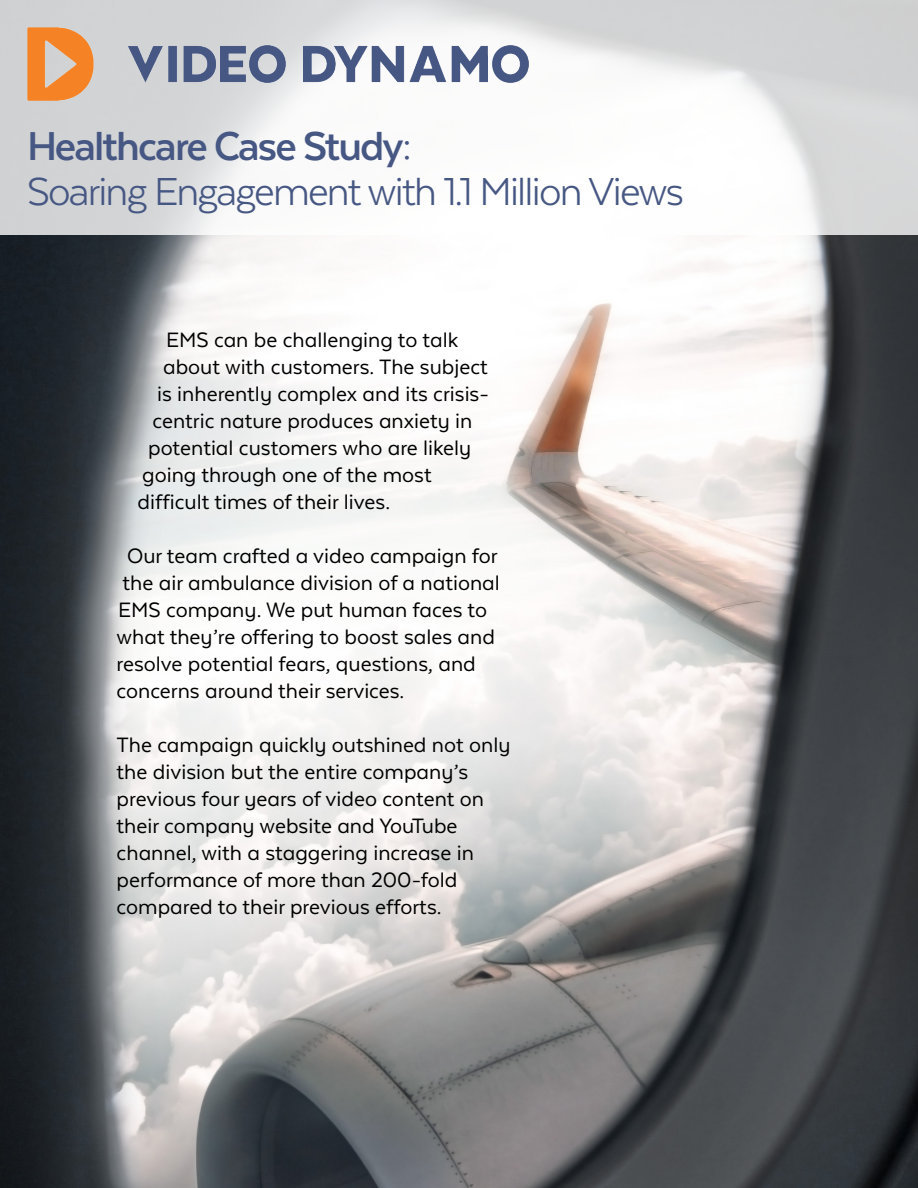
<style>
.page{position:relative;width:918px;height:1188px;background:#fff}
.page>*{position:absolute;margin:0;border:0;box-sizing:border-box;transform-origin:0 0}
.t1{font:700 46.5px "Texta";letter-spacing:-.04em;color:#465783}
.t2{font:45px "Texta";letter-spacing:-.04em;color:#465783}
.t3{font:24px/27px "Texta Alt";color:#000}
</style>
<div class="page">
<img style="left:0;top:234px;width:918px;height:954px">
<svg style="left:0;top:0;width:918px;height:234px"></svg>
<img style="left:27px;top:27px;width:501px;height:73px">
<p class="t1" style="left:27px;top:122px;width:387px">Healthcare Case Study:</p>
<p class="t2" style="left:27px;top:169px;width:658px">Soaring Engagement with 1.1 Million Views</p>
<p class="t3" style="left:166px;top:326px;width:294px">EMS can be challenging to talk</p>
<p class="t3" style="left:163px;top:353px;width:326px">about with customers. The subject</p>
<p class="t3" style="left:157px;top:380px;width:333px">is inherently complex and its crisis-</p>
<p class="t3" style="left:153px;top:407px;width:321px">centric nature produces anxiety in</p>
<p class="t3" style="left:148px;top:434px;width:325px">potential customers who are likely</p>
<p class="t3" style="left:142px;top:461px;width:291px">going through one of the most</p>
<p class="t3" style="left:138px;top:488px;width:254px">difficult times of their lives.</p>
<p class="t3" style="left:117px;top:542px;width:385px;text-indent:10px">Our team crafted a video campaign for the air ambulance division of a national EMS company. We put human faces to what they’re offering to boost sales and resolve potential fears, questions, and concerns around their services.</p>
<p class="t3" style="left:117px;top:731px;width:395px">The campaign quickly outshined not only the division but the entire company’s previous four years of video content on their company website and YouTube channel, with a staggering increase in performance of more than 200-fold compared to their previous efforts.</p>
</div>
